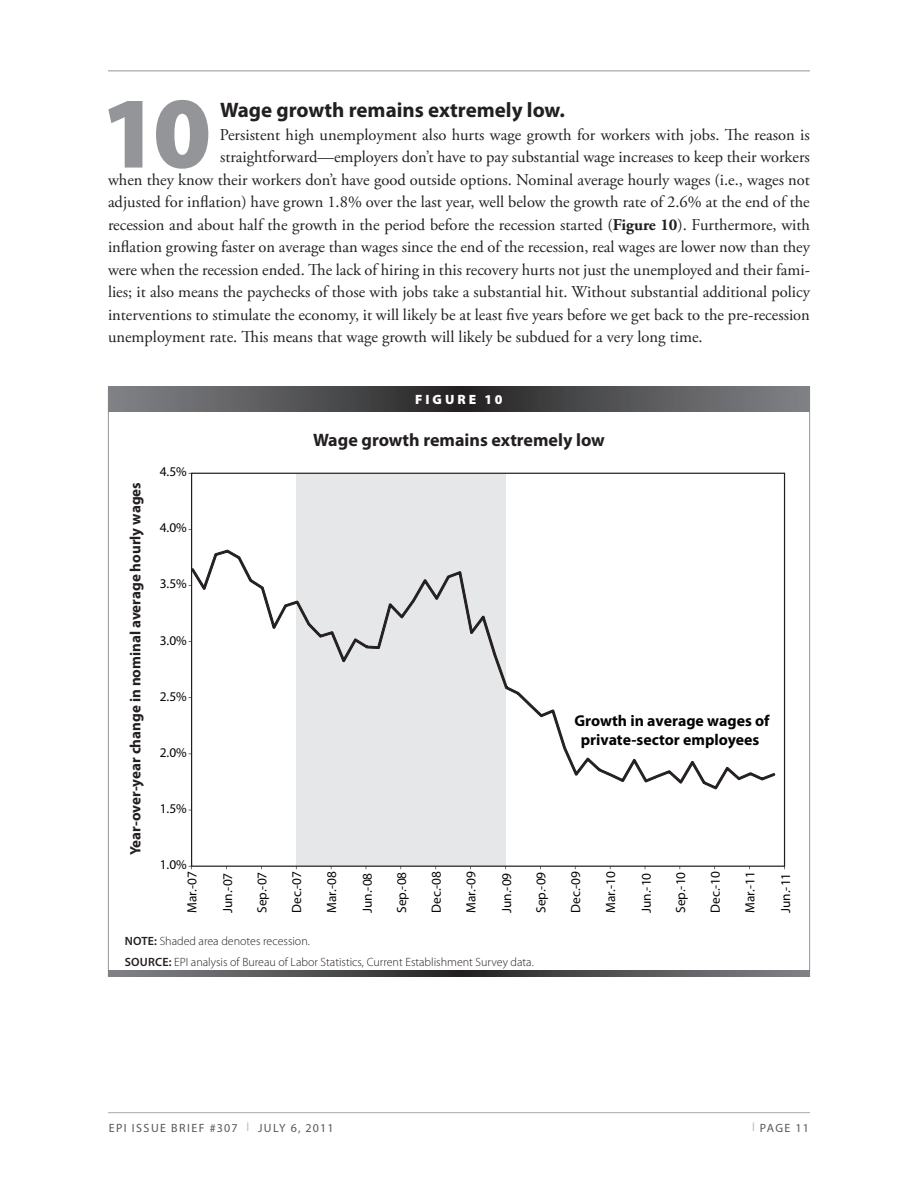
<style>
.page{position:relative;width:918px;height:1188px;background:#fff}
.page>*{position:absolute;margin:0;border:0;box-sizing:border-box;transform-origin:0 0}
.t1{font:900 102.45px "Myriad Pro";color:#939598}
.t2{font:700 21px "Myriad Pro";color:#231f20}
.t3{font:700 18px "Myriad Pro";color:#231f20}
.t4{font:16.5px "Adobe Garamond Pro";color:#231f20}
.t5{font:700 15.75px/18.9px "Myriad Pro";color:#040503;text-align:center}
.t6{font:700 15px "Myriad Pro";color:#231f20}
.t7{font:900 13.5px "Myriad Pro";letter-spacing:.22em;color:#fff}
.t8{font:13.35px "Myriad Pro";letter-spacing:.005em;color:#040503}
.t9{font:300 12px/20.4px "Myriad Pro";color:#231f20}
.t10{font:12px "Myriad Pro";letter-spacing:.1em;color:#57585a}
.s1{font-weight:700}
.s2{font-weight:600}
.s3{color:#bcbdc0}
</style>
<div class="page">
<hr style="left:108px;top:1112px;width:702px;height:1px;background:#a8a9ad">
<hr style="left:108px;top:70px;width:702px;height:1px;background:#939598">
<svg style="left:108px;top:387px;width:702px;height:24px;background:#555557"></svg>
<svg style="left:108px;top:971px;width:702px;height:6px;background:#555557"></svg>
<div style="left:296px;top:473px;width:210px;height:393px;background:#e6e7e9"></div>
<svg style="left:193px;top:550px;width:582px;height:239px"></svg>
<h1 class="t1" style="left:100px;top:75px;width:113px">10</h1>
<p class="t2" style="left:220px;top:96px;width:347px">Wage growth remains extremely low.</p>
<p class="t4" style="left:220px;top:124px;width:591px">Persistent high unemployment also hurts wage growth for workers with jobs. The reason is</p>
<p class="t4" style="left:220px;top:147px;width:591px">straightforward—employers don’t have to pay substantial wage increases to keep their workers</p>
<p class="t4" style="left:108px;top:169px;width:703px">when they know their workers don’t have good outside options. Nominal average hourly wages (i.e., wages not</p>
<p class="t4" style="left:108px;top:192px;width:703px">adjusted for inflation) have grown 1.8% over the last year, well below the growth rate of 2.6% at the end of the</p>
<p class="t4" style="left:108px;top:214px;width:704px">recession and about half the growth in the period before the recession started (<span class="s1">Figure 10</span>). Furthermore, with</p>
<p class="t4" style="left:108px;top:237px;width:704px">inflation growing faster on average than wages since the end of the recession, real wages are lower now than they</p>
<p class="t4" style="left:108px;top:259px;width:704px">were when the recession ended. The lack of hiring in this recovery hurts not just the unemployed and their fami-</p>
<p class="t4" style="left:108px;top:282px;width:703px">lies; it also means the paychecks of those with jobs take a substantial hit. Without substantial additional policy</p>
<p class="t4" style="left:108px;top:304px;width:703px">interventions to stimulate the economy, it will likely be at least five years before we get back to the pre-recession</p>
<p class="t4" style="left:108px;top:327px;width:596px">unemployment rate. This means that wage growth will likely be subdued for a very long time.</p>
<p class="t6" style="left:126px;top:855px;width:374px;rotate:-90deg">Year-over-year change in nominal average hourly wages</p>
<p class="t8" style="left:160px;top:463px;width:29px">4.5%</p>
<p class="t8" style="left:160px;top:520px;width:29px">4.0%</p>
<p class="t8" style="left:160px;top:576px;width:29px">3.5%</p>
<p class="t8" style="left:160px;top:632px;width:29px">3.0%</p>
<p class="t8" style="left:160px;top:688px;width:29px">2.5%</p>
<p class="t8" style="left:160px;top:744px;width:29px">2.0%</p>
<p class="t8" style="left:160px;top:800px;width:29px">1.5%</p>
<p class="t8" style="left:160px;top:856px;width:29px">1.0%</p>
<p class="t7" style="left:415px;top:392px;width:89px">F IGURE 10</p>
<p class="t3" style="left:313px;top:428px;width:293px">Wage growth remains extremely low</p>
<p class="t5" style="left:574px;top:711px;width:197px">Growth in average wages of private-sector employees</p>
<p class="t8" style="left:184px;top:913px;width:43px;rotate:-90deg">MAR.-07</p>
<p class="t8" style="left:219px;top:913px;width:42px;rotate:-90deg">JUN.-07</p>
<p class="t8" style="left:254px;top:913px;width:43px;rotate:-90deg">SEP.-07</p>
<p class="t8" style="left:289px;top:913px;width:44px;rotate:-90deg">DEC.-07</p>
<p class="t8" style="left:323px;top:913px;width:43px;rotate:-90deg">MAR.-08</p>
<p class="t8" style="left:359px;top:913px;width:42px;rotate:-90deg">JUN.-08</p>
<p class="t8" style="left:393px;top:913px;width:43px;rotate:-90deg">SEP.-08</p>
<p class="t8" style="left:428px;top:913px;width:44px;rotate:-90deg">DEC.-08</p>
<p class="t8" style="left:463px;top:913px;width:43px;rotate:-90deg">MAR.-09</p>
<p class="t8" style="left:498px;top:913px;width:42px;rotate:-90deg">JUN.-09</p>
<p class="t8" style="left:533px;top:913px;width:43px;rotate:-90deg">SEP.-09</p>
<p class="t8" style="left:568px;top:913px;width:44px;rotate:-90deg">DEC.-09</p>
<p class="t8" style="left:602px;top:913px;width:43px;rotate:-90deg">MAR.-10</p>
<p class="t8" style="left:638px;top:913px;width:42px;rotate:-90deg">JUN.-10</p>
<p class="t8" style="left:672px;top:913px;width:43px;rotate:-90deg">SEP.-10</p>
<p class="t8" style="left:707px;top:913px;width:44px;rotate:-90deg">DEC.-10</p>
<p class="t8" style="left:742px;top:913px;width:43px;rotate:-90deg">MAR.-11</p>
<p class="t8" style="left:778px;top:913px;width:42px;rotate:-90deg">JUN.-11</p>
<p class="t9" style="left:125px;top:931px;width:411px"><span class="s2">NOTE:</span> Shaded area denotes recession.<br><span class="s2">SOURCE:</span> EPI analysis of Bureau of Labor Statistics, Current Establishment Survey data.</p>
<p class="t10" style="left:109px;top:1120px;width:31px">EPI ISSU</p>
<p class="t10" style="left:160px;top:1120px;width:175px">E BRI EF #307 <span class="s3">L</span> JULY 6, 2011</p>
<p class="t10" style="left:752px;top:1120px;width:58px"><span class="s3">L</span> PAGE 11</p>
</div>
